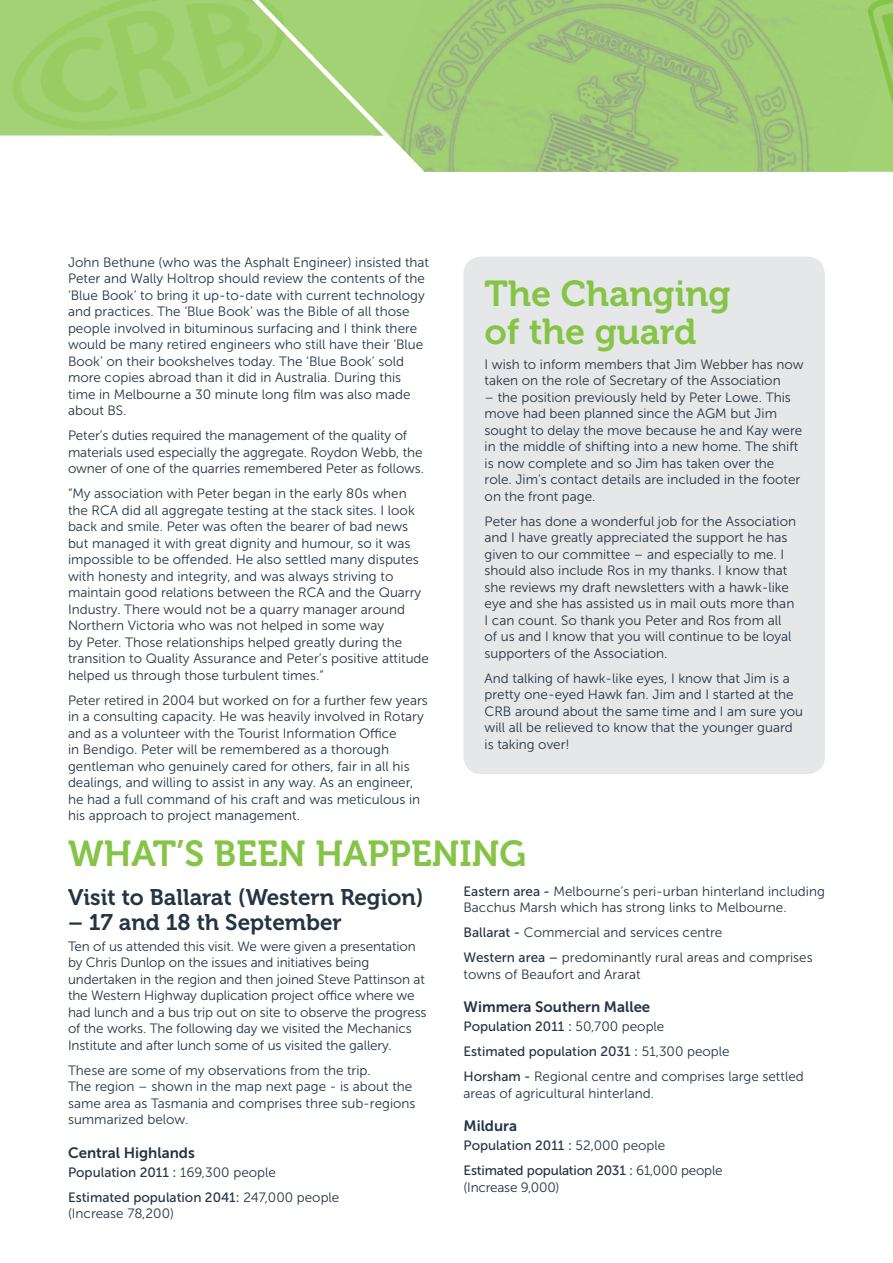
<style>
.page{position:relative;width:893px;height:1263px;background:#fff}
.page>*{position:absolute;margin:0;border:0;box-sizing:border-box;transform-origin:0 0}
.t1{font:36px/37.5px "Museo 700";color:#85c446}
.t2{font:22.5px "Museo 700";color:#243444}
.t3{font:15px "Museo Sans 700";color:#243444}
.t4{font:13.5px/16.5px "Museo Sans 300";color:#243444}
.t5{font:13.5px/25px "Museo Sans 500";color:#243444}
.s1{font-family:"Museo Sans 300"}
.s2{font-family:"Museo Sans 500"}
</style>
<div class="page">
<svg style="left:0;top:0;width:229px;height:136px;background:#9fd06e"></svg>
<img style="left:428px;top:0;width:465px;height:172px">
<svg style="left:229px;top:0;width:199px;height:172px"></svg>
<div style="left:463px;top:257px;width:362px;height:517px;background:#e6e7e8;border-radius:18px"></div>
<p class="t4" style="left:68px;top:254px;width:362px">John Bethune (who was the Asphalt Engineer) insisted that Peter and Wally Holtrop should review the contents of the ‘Blue Book’ to bring it up-to-date with current technology and practices. The ‘Blue Book’ was the Bible of all those people involved in bituminous surfacing and I think there would be many retired engineers who still have their ‘Blue Book’ on their bookshelves today. The ‘Blue Book’ sold more copies abroad than it did in Australia. During this time in Melbourne a 30 minute long film was also made about BS.</p>
<p class="t4" style="left:68px;top:427px;width:358px">Peter’s duties required the management of the quality of materials used especially the aggregate. Roydon Webb, the owner of one of the quarries remembered Peter as follows.</p>
<p class="t4" style="left:68px;top:485px;width:363px">“My association with Peter began in the early 80s when the RCA did all aggregate testing at the stack sites. I look back and smile. Peter was often the bearer of bad news but managed it with great dignity and humour, so it was impossible to be offended. He also settled many disputes with honesty and integrity, and was always striving to maintain good relations between the RCA and the Quarry Industry. There would not be a quarry manager around Northern Victoria who was not helped in some way<br>by Peter. Those relationships helped greatly during the transition to Quality Assurance and Peter’s positive attitude helped us through those turbulent times.”</p>
<p class="t4" style="left:68px;top:692px;width:361px">Peter retired in 2004 but worked on for a further few years in a consulting capacity. He was heavily involved in Rotary and as a volunteer with the Tourist Information Office<br>in Bendigo. Peter will be remembered as a thorough gentleman who genuinely cared for others, fair in all his dealings, and willing to assist in any way. As an engineer, he had a full command of his craft and was meticulous in his approach to project management.</p>
<h1 class="t1" style="left:68px;top:835px;width:460px">WHAT’S BEEN HAPPENING</h1>
<h2 class="t2" style="left:68px;top:884px;width:357px">Visit to Ballarat (Western Region)</h2>
<h2 class="t2" style="left:68px;top:910px;width:275px">– 17 and 18 th September</h2>
<p class="t4" style="left:68px;top:938px;width:360px">Ten of us attended this visit. We were given a presentation by Chris Dunlop on the issues and initiatives being undertaken in the region and then joined Steve Pattinson at the Western Highway duplication project office where we had lunch and a bus trip out on site to observe the progress of the works. The following day we visited the Mechanics Institute and after lunch some of us visited the gallery.</p>
<p class="t4" style="left:68px;top:1062px;width:349px">These are some of my observations from the trip.<br>The region – shown in the map next page - is about the same area as Tasmania and comprises three sub-regions summarized below.</p>
<p class="t3" style="left:68px;top:1144px;width:128px">Central Highlands</p>
<p class="t5" style="left:68px;top:1160px;width:273px">Population 2011 : <span class="s1">169,300 people<br></span>Estimated population 2041: <span class="s1">247,000 people</span></p>
<p class="t4" style="left:68px;top:1205px;width:107px">(Increase 78,200)</p>
<h1 class="t1" style="left:485px;top:276px;width:247px">The Changing of the guard</h1>
<p class="t4" style="left:485px;top:356px;width:321px">I wish to inform members that Jim Webber has now taken on the role of Secretary of the Association</p>
<p class="t4" style="left:485px;top:389px;width:319px">– the position previously held by Peter Lowe. This move had been planned since the AGM but Jim sought to delay the move because he and Kay were in the middle of shifting into a new home. The shift is now complete and so Jim has taken over the role. Jim’s contact details are included in the footer on the front page.</p>
<p class="t4" style="left:485px;top:513px;width:313px">Peter has done a wonderful job for the Association and I have greatly appreciated the support he has given to our committee – and especially to me. I should also include Ros in my thanks. I know that she reviews my draft newsletters with a hawk-like eye and she has assisted us in mail outs more than I can count. So thank you Peter and Ros from all of us and I know that you will continue to be loyal supporters of the Association.</p>
<p class="t4" style="left:485px;top:670px;width:320px">And talking of hawk-like eyes, I know that Jim is a pretty one-eyed Hawk fan. Jim and I started at the CRB around about the same time and I am sure you will all be relieved to know that the younger guard is taking over!</p>
<p class="t4" style="left:463px;top:883px;width:363px"><span class="s2">Eastern area -</span> Melbourne’s peri-urban hinterland including<br>Bacchus Marsh which has strong links to Melbourne.</p>
<p class="t4" style="left:463px;top:920px;width:351px;line-height:25px"><span class="s2">Ballarat -</span> Commercial and services centre<br><span class="s2">Western area –</span> predominantly rural areas and comprises</p>
<p class="t4" style="left:463px;top:966px;width:179px">towns of Beaufort and Ararat</p>
<p class="t3" style="left:463px;top:998px;width:188px">Wimmera Southern Mallee</p>
<p class="t5" style="left:463px;top:1014px;width:268px">Population 2011 : <span class="s1">50,700 people<br></span>Estimated population 2031 : <span class="s1">51,300 people</span></p>
<p class="t4" style="left:463px;top:1068px;width:342px"><span class="s2">Horsham -</span> Regional centre and comprises large settled areas of agricultural hinterland.</p>
<p class="t3" style="left:463px;top:1117px;width:55px">Mildura</p>
<p class="t5" style="left:463px;top:1133px;width:261px">Population 2011 : <span class="s1">52,000 people<br></span>Estimated population 2031 : <span class="s1">61,000 people</span></p>
<p class="t4" style="left:463px;top:1179px;width:98px">(Increase 9,000)</p>
</div>
